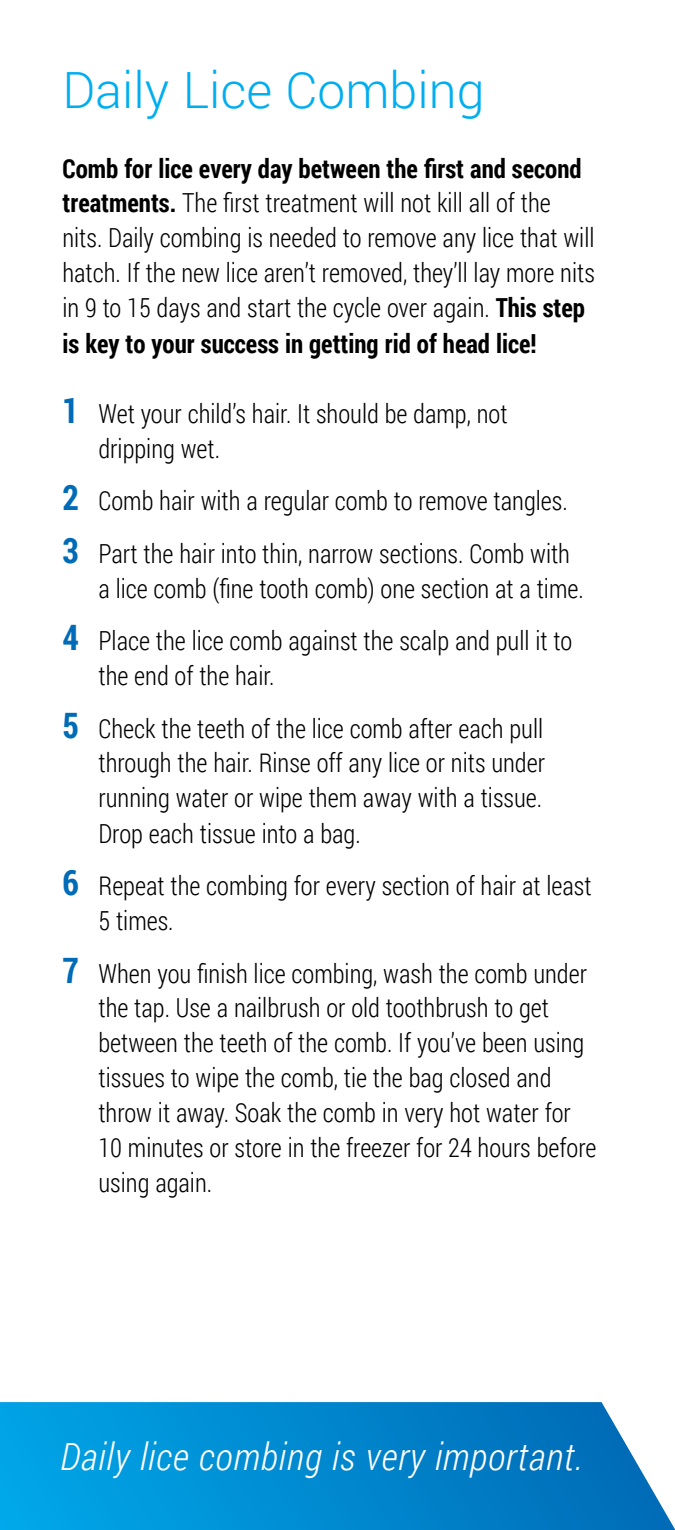
<style>
.page{position:relative;width:675px;height:1530px;background:#fff}
.page>*{position:absolute;margin:0;border:0;box-sizing:border-box;transform-origin:0 0}
.t1{font:300 50px "Roboto";color:#00aeef}
.t2{font:italic 300 37.5px "Roboto Condensed";letter-spacing:.02em;color:#fff}
.t3{font:300 26.25px/35px "Roboto Condensed";color:#000;scale:.95 1}
.s1{font-weight:700}
.s2{font-weight:700;font-size:35px;color:#006bb6}
</style>
<div class="page">
<svg style="left:0;top:1402px;width:675px;height:128px;background:#0d8ed1"></svg>
<h1 class="t1" style="left:62px;top:55px;width:424px">Daily Lice Combing</h1>
<p class="t3" style="left:62px;top:150px;width:562px"><span class="s1">Comb for lice every day between the first and second treatments.</span> The first treatment will not kill all of the nits. Daily combing is needed to remove any lice that will hatch. If the new lice aren’t removed, they’ll lay more nits in 9 to 15 days and start the cycle over again. <span class="s1">This step is key to your success in getting rid of head lice!</span></p>
<p class="t3" style="left:99px;top:395px;width:432px;text-indent:-36px"><span class="s2">1</span> Wet your child’s hair. It should be damp, not dripping wet.</p>
<p class="t3" style="left:62px;top:474px;width:536px;line-height:52.5px"><span class="s2">2</span> Comb hair with a regular comb to remove tangles.<br><span class="s2">3</span> Part the hair into thin, narrow sections. Comb with</p>
<p class="t3" style="left:62px;top:561px;width:550px;line-height:52.5px;text-indent:36px">a lice comb (fine tooth comb) one section at a time.<br><span class="s2">4</span> Place the lice comb against the scalp and pull it to</p>
<p class="t3" style="left:62px;top:649px;width:508px;line-height:52.5px;text-indent:36px">the end of the hair.<br><span class="s2">5</span> Check the teeth of the lice comb after each pull</p>
<p class="t3" style="left:98px;top:745px;width:471px;text-align:justify">through the hair. Rinse off any lice or nits under running water or wipe them away with a tissue.<br>Drop each tissue into a bag.</p>
<p class="t3" style="left:99px;top:867px;width:521px;text-indent:-36px"><span class="s2">6</span> Repeat the combing for every section of hair at least<br>5 times.</p>
<p class="t3" style="left:98px;top:955px;width:526px;text-indent:-36px"><span class="s2">7</span> When you finish lice combing, wash the comb under the tap. Use a nailbrush or old toothbrush to get between the teeth of the comb. If you’ve been using tissues to wipe the comb, tie the bag closed and throw it away. Soak the comb in very hot water for 10 minutes or store in the freezer for 24 hours before using again.</p>
<h2 class="t2" style="left:60px;top:1431px;width:525px">Daily lice combing is very important.</h2>
</div>
